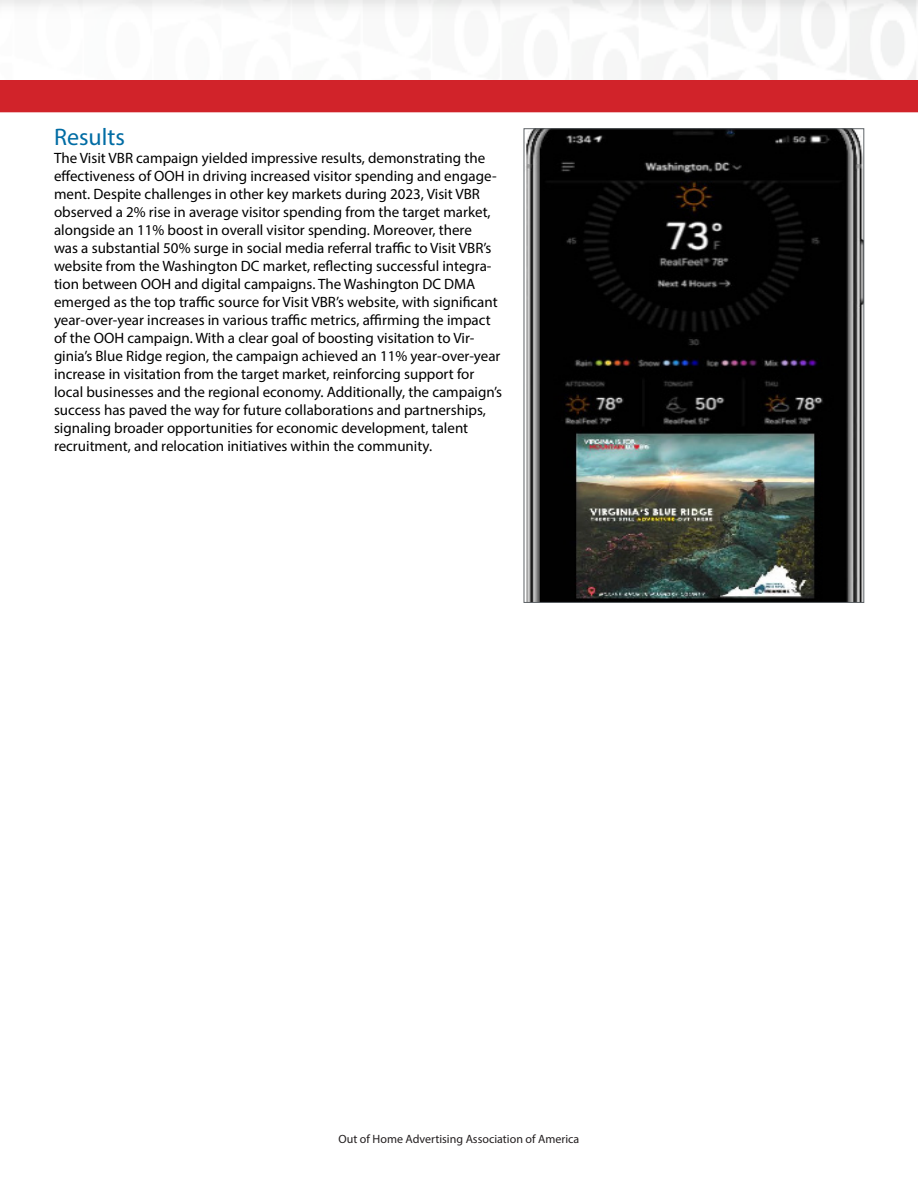
<style>
.page{position:relative;width:918px;height:1188px;background:#fff}
.page>*{position:absolute;margin:0;border:0;box-sizing:border-box;transform-origin:0 0}
.t1{font:24px "Myriad Pro";color:#006ca4}
.t2{font:15px/18px "Myriad Pro";color:#000}
.t3{font:12px "Myriad Pro";color:#231f20}
</style>
<div class="page">
<div style="left:0;top:82px;width:918px;height:30px;border:2px solid #d1232a"></div>
<div style="left:1px;top:80px;width:916px;height:28px;background:#d1232a"></div>
<div style="left:0;top:79px;width:918px;height:30px;border:2px solid #d1232a"></div>
<img style="left:526px;top:131px;width:336px;height:470px">
<div style="left:524px;top:129px;width:340px;height:474px;border:1px solid #5e6367"></div>
<p class="t1" style="left:54px;top:123px;width:72px">Results</p>
<p class="t2" style="left:54px;top:149px;width:450px">The Visit VBR campaign yielded impressive results, demonstrating the effectiveness of OOH in driving increased visitor spending and engage&shy;ment. Despite challenges in other key markets during 2023, Visit VBR observed a 2% rise in average visitor spending from the target market, alongside an 11% boost in overall visitor spending. Moreover, there<br>was a substantial 50% surge in social media referral traffic to Visit VBR’s website from the Washington DC market, reflecting successful integra&shy;tion between OOH and digital campaigns. The Washington DC DMA emerged as the top traffic source for Visit VBR’s website, with significant year-over-year increases in various traffic metrics, affirming the impact of the OOH campaign. With a clear goal of boosting visitation to Vir&shy;ginia’s Blue Ridge region, the campaign achieved an 11% year-over-year increase in visitation from the target market, reinforcing support for local businesses and the regional economy. Additionally, the campaign’s success has paved the way for future collaborations and partnerships, signaling broader opportunities for economic development, talent recruitment, and relocation initiatives within the community.</p>
<p class="t3" style="left:339px;top:1132px;width:242px">Out of Home Advertising Association of America</p>
</div>
